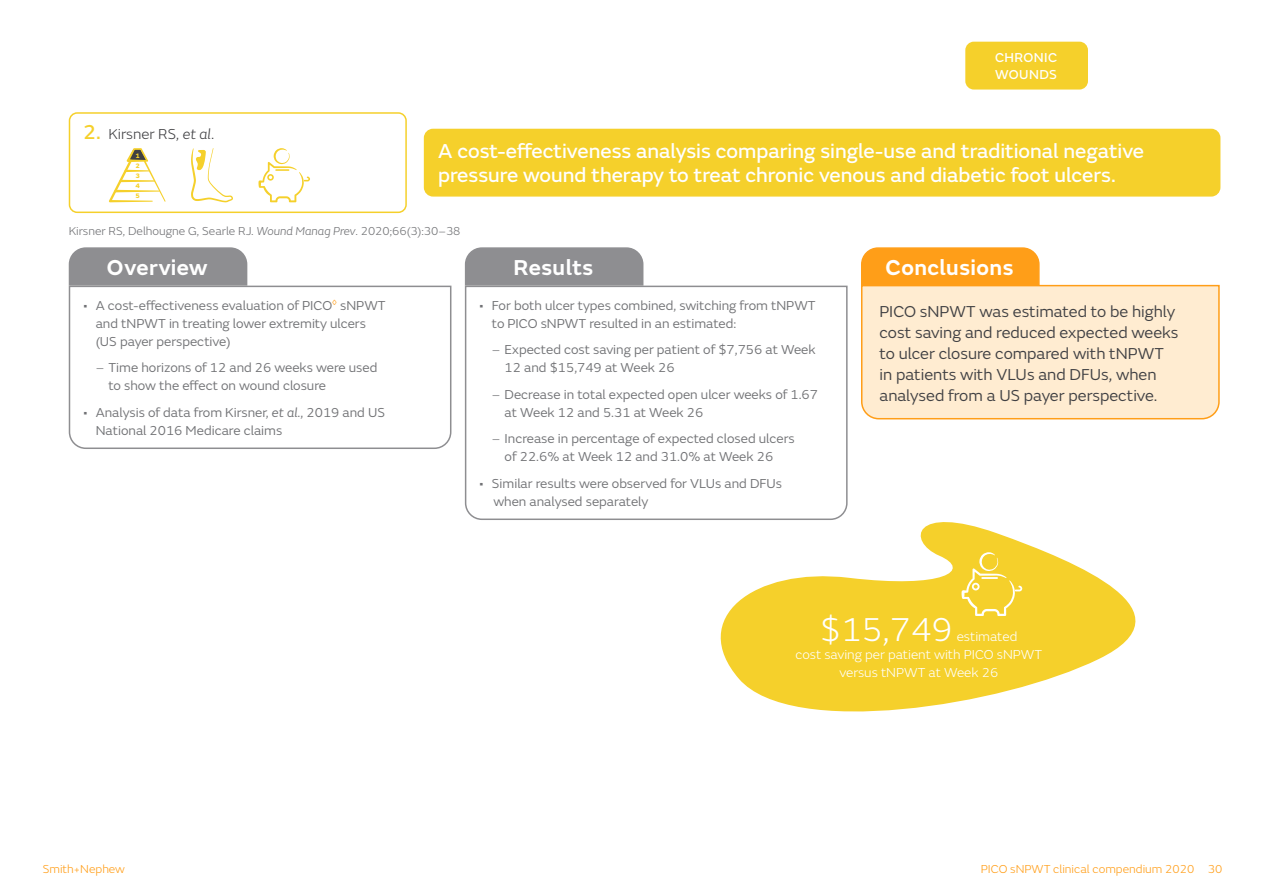
<style>
.page{position:relative;width:1263px;height:893px;background:#fff}
.page>*{position:absolute;margin:0;border:0;box-sizing:border-box;transform-origin:0 0}
.t1{font:300 34.5px "SN Emeric";color:#fff}
.t2{font:600 22.5px "SN Emeric";letter-spacing:.02em;color:#fff}
.t3{font:21px/24px "SN Emeric Core";color:#fff}
.t4{font:16.5px/21px "SN Emeric";color:#404043}
.t5{font:300 15px "SN Emeric";color:#404043}
.t6{font:13.5px/18px "SN Emeric";color:#717275}
.t7{font:300 13.5px "SN Emeric";color:#fff}
.t8{font:13.5px/16.5px "SN Emeric Core";letter-spacing:.03em;color:#fff}
.t9{font:300 12px "SN Emeric";color:#717275}
.t10{font:300 12px "SN Emeric";color:#ff9e18}
.t11{font:800 6.75px/10.1px "SN Emeric";color:#f5d02b;text-align:justify}
.s1{font-family:"SN Emeric Core";font-weight:400;font-size:21px;color:#f5d02b}
.s2{font-style:italic}
.s3{font-weight:300}
</style>
<div class="page">
<div style="left:69px;top:112px;width:338px;height:101px;border:2px solid #f5d02b;border-radius:8px"></div>
<div style="left:425px;top:129px;width:795px;height:67px;background:#f5d02b;border-radius:9px"></div>
<div style="left:424px;top:129px;width:796px;height:68px;border:2px solid #f5d02b;border-radius:9px"></div>
<svg style="left:109px;top:148px;width:57px;height:54px"></svg>
<svg style="left:258px;top:148px;width:52px;height:54px"></svg>
<div style="left:68px;top:247px;width:180px;height:38px;background:#8e8e91"></div>
<svg style="left:68px;top:285px;width:384px;height:164px"></svg>
<div style="left:464px;top:247px;width:180px;height:38px;background:#8e8e91"></div>
<svg style="left:464px;top:285px;width:384px;height:235px"></svg>
<div style="left:861px;top:247px;width:179px;height:37px;background:#ff9e18"></div>
<div style="left:861px;top:284px;width:359px;height:136px;background:#ffecd1"></div>
<svg style="left:191px;top:148px;width:42px;height:54px"></svg>
<svg style="left:687px;top:503px;width:449px;height:209px;fill:#f5d02b"></svg>
<svg style="left:961px;top:552px;width:61px;height:64px;background:#f6d646"></svg>
<div style="left:965px;top:42px;width:123px;height:48px;background:#f5d02b;border-radius:9px"></div>
<p class="t5" style="left:83px;top:125px;width:133px"><span class="s1">2.</span> Kirsner RS, <span class="s2">et al</span>.</p>
<p class="t8" style="left:995px;top:49px;width:64px">CHRONIC<br>WOUNDS</p>
<h3 class="t3" style="left:438px;top:139px;width:707px">A cost-effectiveness analysis comparing single-use and traditional negative pressure wound therapy to treat chronic venous and diabetic foot ulcers.</h3>
<p class="t11" style="left:135px;top:151px;width:6px">1<br>2<br>3<br>4<br>5</p>
<p class="t9" style="left:69px;top:223px;width:393px">Kirsner RS, Delhougne G, Searle RJ. <span class="s2">Wound Manag Prev</span>. 2020;66(3):30–38</p>
<h2 class="t2" style="left:107px;top:253px;width:102px">Overview</h2>
<p class="t6" style="left:96px;top:296px;width:291px;text-indent:-13px">• A cost-effectiveness evaluation of PICO<sup>◊</sup> sNPWT and tNPWT in treating lower extremity ulcers (US payer perspective)</p>
<p class="t6" style="left:109px;top:359px;width:270px;text-indent:-13px"><span class="s3">–</span> Time horizons of 12 and 26 weeks were used to show the effect on wound closure</p>
<p class="t6" style="left:96px;top:403px;width:291px;text-indent:-13px">• Analysis of data from Kirsner, <span class="s2">et al</span>., 2019 and US<br>National 2016 Medicare claims</p>
<h2 class="t2" style="left:514px;top:253px;width:81px">Results</h2>
<p class="t6" style="left:492px;top:296px;width:325px;text-indent:-13px">• For both ulcer types combined, switching from tNPWT to PICO sNPWT resulted in an estimated:</p>
<p class="t6" style="left:505px;top:341px;width:312px;text-indent:-13px"><span class="s3">–</span> Expected cost saving per patient of $7,756 at Week<br>12 and $15,749 at Week 26</p>
<p class="t6" style="left:505px;top:385px;width:315px;text-indent:-13px"><span class="s3">–</span> Decrease in total expected open ulcer weeks of 1.67 at Week 12 and 5.31 at Week 26</p>
<p class="t6" style="left:505px;top:430px;width:291px;text-indent:-13px"><span class="s3">–</span> Increase in percentage of expected closed ulcers of 22.6% at Week 12 and 31.0% at Week 26</p>
<p class="t6" style="left:493px;top:474px;width:290px;text-indent:-14px">• Similar results were observed for VLUs and DFUs when analysed separately</p>
<h2 class="t2" style="left:885px;top:253px;width:129px">Conclusions</h2>
<p class="t4" style="left:879px;top:301px;width:301px">PICO sNPWT was estimated to be highly cost saving and reduced expected weeks to ulcer closure compared with tNPWT in patients with VLUs and DFUs, when analysed from a US payer perspective.</p>
<h1 class="t1" style="left:820px;top:608px;width:134px">$15,749</h1>
<p class="t7" style="left:957px;top:628px;width:62px">estimated</p>
<p class="t7" style="left:795px;top:646px;width:248px">cost saving per patient with PICO sNPWT</p>
<p class="t7" style="left:839px;top:664px;width:160px">versus tNPWT at Week 26</p>
<p class="t10" style="left:43px;top:861px;width:84px">Smith+Nephew</p>
<p class="t10" style="left:981px;top:862px;width:243px">PICO sNPWT clinical compendium 2020 30</p>
</div>
